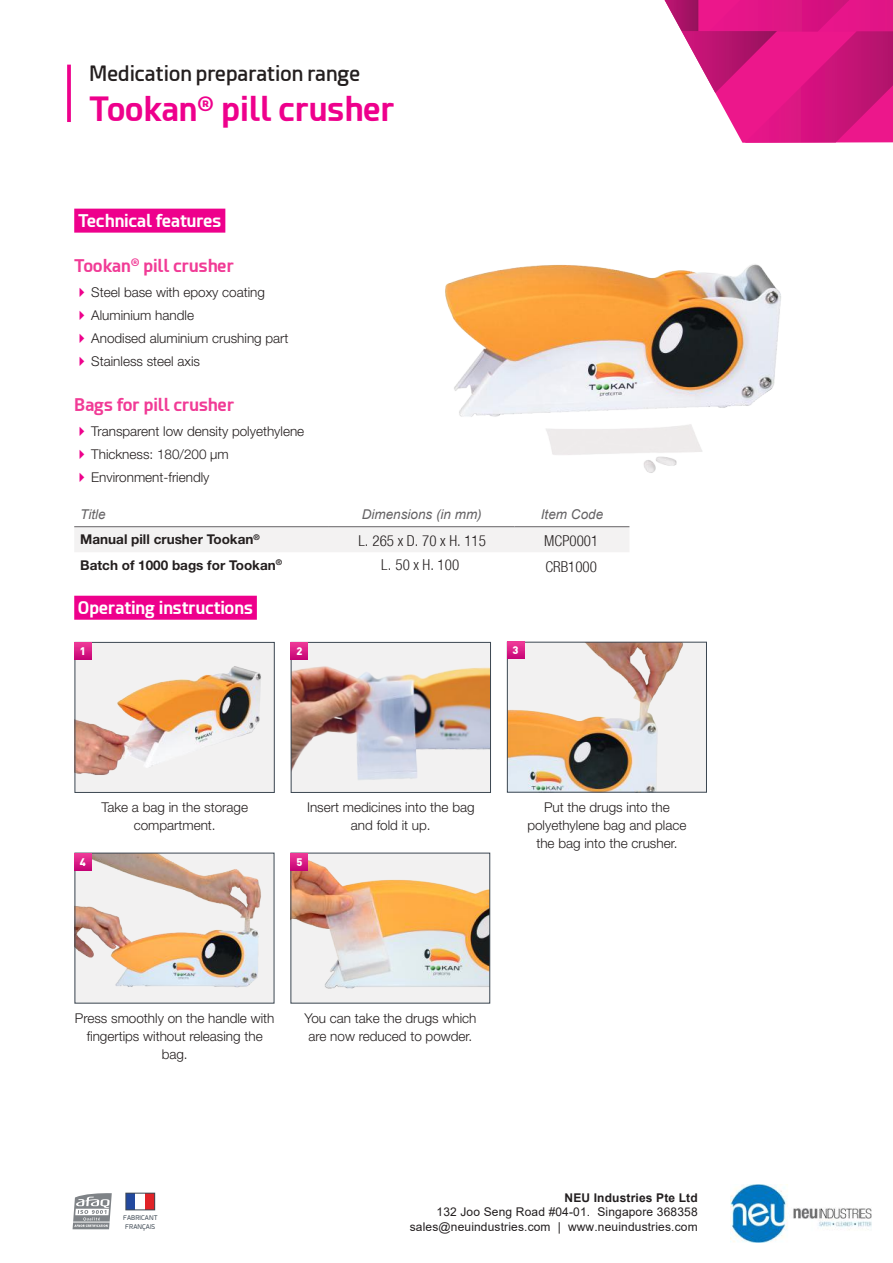
<style>
.page{position:relative;width:893px;height:1263px;background:#fff}
.page>*{position:absolute;margin:0;border:0;box-sizing:border-box;transform-origin:0 0}
.t1{font:700 33px "Esphimere";color:#ee008c}
.t2{font:600 20.85px "Esphimere";color:#241f1f}
.t3{font:700 17.25px "Esphimere";color:#fff}
.t4{font:700 17.25px "Esphimere";color:#f13b96}
.t5{font:300 condensed 15px/24.3px "Helvetica Neue";color:#241f1f;text-align:center}
.t6{font:300 13.5px/18px "Helvetica Neue LT Std";color:#241f1f;text-align:center}
.t7{font:700 13.5px "Helvetica Neue LT Std";color:#241f1f}
.t8{font:italic 13.5px "Arial";color:#656365}
.t9{font:12px/14.4px "Arial";letter-spacing:.015em;color:#221e1f;text-align:right}
.t10{font:700 12px "Arial";letter-spacing:.015em;color:#221e1f}
.t11{font:900 10.8px "DIN";color:#fff}
.t12{font:6.45px/8.6px "Esphimere";color:#3d4853;text-align:center}
</style>
<div class="page">
<div style="left:74px;top:209px;width:151px;height:24px;background:#ee008c"></div>
<div style="left:74px;top:596px;width:183px;height:24px;background:#ee008c"></div>
<div style="left:74px;top:527px;width:555px;height:25px;background:#f3f2f2"></div>
<hr style="left:329px;top:526px;width:186px;height:1px;background:#656365">
<hr style="left:74px;top:526px;width:255px;height:1px;background:#656365">
<hr style="left:515px;top:526px;width:114px;height:1px;background:#656365">
<svg style="left:665px;top:0;width:228px;height:143px"></svg>
<div style="left:126px;top:1193px;width:10px;height:17px;background:#23499e"></div>
<div style="left:145px;top:1193px;width:10px;height:17px;background:#e02328"></div>
<div style="left:126px;top:1193px;width:29px;height:17px;border:1px solid #3d4853"></div>
<svg style="left:73px;top:1193px;width:39px;height:36px"></svg>
<hr style="left:73px;top:1222px;width:37px;height:1px;background:#fff">
<svg style="left:67px;top:65px;width:4px;height:57px"></svg>
<img style="left:77px;top:644px;width:196px;height:147px">
<div style="left:75px;top:642px;width:200px;height:151px;border:1px solid #3c4752"></div>
<svg style="left:74px;top:642px;width:17px;height:17px"></svg>
<img style="left:293px;top:644px;width:196px;height:147px">
<div style="left:291px;top:642px;width:200px;height:151px;border:1px solid #3c4752"></div>
<svg style="left:291px;top:642px;width:17px;height:17px"></svg>
<img style="left:509px;top:644px;width:196px;height:146px">
<div style="left:507px;top:642px;width:200px;height:150px;border:1px solid #3c4752"></div>
<div style="left:75px;top:853px;width:199px;height:150px;background:#f2f1f1"></div>
<img style="left:77px;top:855px;width:184px;height:133px">
<svg style="left:507px;top:642px;width:17px;height:17px"></svg>
<svg style="left:74px;top:853px;width:17px;height:17px"></svg>
<img style="left:293px;top:855px;width:195px;height:146px">
<svg style="left:291px;top:853px;width:17px;height:17px"></svg>
<img style="left:445px;top:264px;width:336px;height:209px">
<img style="left:730px;top:1184px;width:141px;height:58px">
<h2 class="t2" style="left:89px;top:61px;width:273px">Medication preparation range</h2>
<h1 class="t1" style="left:89px;top:89px;width:307px">Tookan<sup>®</sup> pill crusher</h1>
<p class="t3" style="left:78px;top:210px;width:145px">Technical features</p>
<p class="t4" style="left:74px;top:255px;width:161px">Tookan<sup>®</sup> pill crusher</p>
<p class="t6" style="left:91px;top:280px;width:199px;line-height:23px;text-align:left">Steel base with epoxy coating<br>Aluminium handle<br>Anodised aluminium crushing part<br>Stainless steel axis</p>
<p class="t4" style="left:74px;top:394px;width:162px">Bags for pill crusher</p>
<p class="t6" style="left:91px;top:420px;width:215px;line-height:23px;text-align:left">Transparent low density polyethylene<br>Thickness: 180/200 µm<br>Environment-friendly</p>
<p class="t8" style="left:80px;top:505px;width:27px">Title</p>
<p class="t8" style="left:362px;top:505px;width:122px">Dimensions (in mm)</p>
<p class="t8" style="left:541px;top:505px;width:64px">Item Code</p>
<p class="t7" style="left:80px;top:531px;width:181px">Manual pill crusher Tookan<sup>®</sup></p>
<p class="t5" style="left:544px;top:528px;width:56px">MCP0001</p>
<p class="t7" style="left:80px;top:557px;width:203px">Batch of 1000 bags for Tookan<sup>®</sup></p>
<p class="t5" style="left:358px;top:528px;width:129px">L. 265 x D. 70 x H. 115<br>L. 50 x H. 100</p>
<p class="t5" style="left:545px;top:554px;width:53px">CRB1000</p>
<p class="t3" style="left:78px;top:597px;width:176px">Operating instructions</p>
<p class="t11" style="left:80px;top:643px;width:8px">1</p>
<p class="t11" style="left:296px;top:643px;width:8px">2</p>
<p class="t11" style="left:513px;top:643px;width:8px">3</p>
<p class="t11" style="left:80px;top:854px;width:8px">4</p>
<p class="t6" style="left:101px;top:798px;width:148px">Take a bag in the storage compartment.</p>
<p class="t6" style="left:307px;top:798px;width:169px">Insert medicines into the bag and fold it up.</p>
<p class="t11" style="left:296px;top:854px;width:8px">5</p>
<p class="t6" style="left:527px;top:798px;width:161px">Put the drugs into the polyethylene bag and place the bag into the crusher.</p>
<p class="t6" style="left:75px;top:1009px;width:201px">Press smoothly on the handle with fingertips without releasing the bag.</p>
<p class="t6" style="left:304px;top:1009px;width:174px">You can take the drugs which are now reduced to powder.</p>
<p class="t12" style="left:123px;top:1214px;width:36px">FABRICANT<br>FRANÇAIS</p>
<p class="t10" style="left:565px;top:1189px;width:135px">NEU Industries Pte Ltd</p>
<p class="t9" style="left:410px;top:1205px;width:289px">132 Joo Seng Road #04-01. Singapore 368358 sales@neuindustries.com | www.neuindustries.com</p>
</div>
